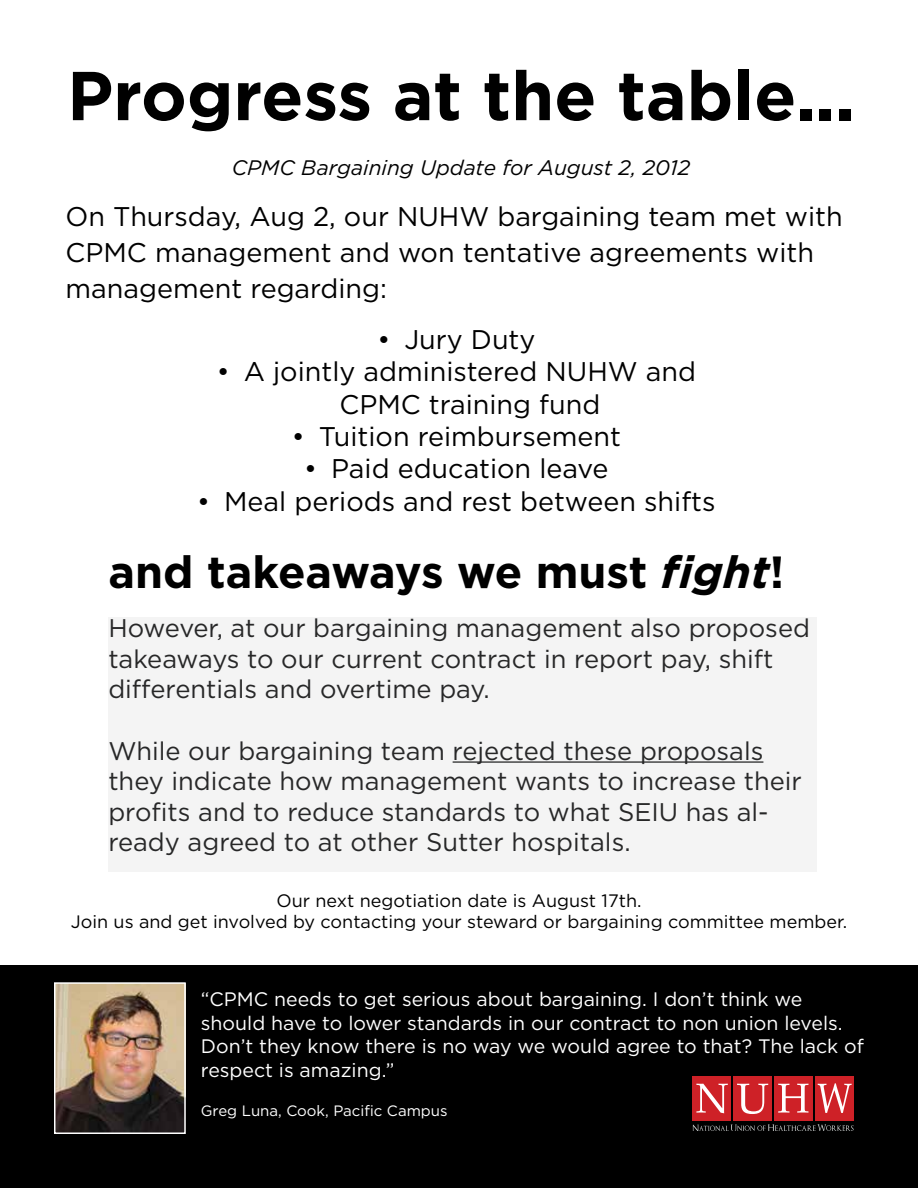
<style>
.page{position:relative;width:918px;height:1188px;background:#fff}
.page>*{position:absolute;margin:0;border:0;box-sizing:border-box;transform-origin:0 0}
.t1{font:700 69px "Gotham";color:#000}
.t2{font:700 45px "Gotham";letter-spacing:-.005em;color:#000}
.t3{font:27px/36px "Gotham";color:#000}
.t4{font:25.5px/30.6px "Gotham";color:#000}
.t5{font:italic 21px "Gotham";color:#000}
.t6{font:19.5px/23.4px "Gotham";color:#fff}
.t7{font:18px/21.6px "Gotham";color:#000;text-align:center}
.t8{font:15px "Gotham";color:#fff}
.s1{font-style:italic}
</style>
<div class="page">
<div style="left:0;top:966px;width:918px;height:222px;background:#000"></div>
<img style="left:57px;top:985px;width:126px;height:146px">
<div style="left:54px;top:982px;width:132px;height:152px;border:2px solid #fff"></div>
<svg style="left:692px;top:1124px;width:162px;height:7px"></svg>
<div style="left:815px;top:1076px;width:38px;height:45px;background:#ce2127"></div>
<div style="left:774px;top:1076px;width:39px;height:45px;background:#ce2127"></div>
<div style="left:734px;top:1076px;width:38px;height:45px;background:#ce2127"></div>
<div style="left:693px;top:1076px;width:38px;height:45px;background:#ce2127"></div>
<svg style="left:696px;top:1084px;width:32px;height:29px"></svg>
<svg style="left:737px;top:1084px;width:31px;height:30px"></svg>
<svg style="left:778px;top:1084px;width:30px;height:29px"></svg>
<svg style="left:818px;top:1083px;width:34px;height:30px"></svg>
<div style="left:108px;top:617px;width:709px;height:255px;background:#f4f4f4"></div>
<h1 class="t1" style="left:67px;top:50px;width:789px">Progress at the table...</h1>
<p class="t5" style="left:232px;top:154px;width:460px">CPMC Bargaining Update for August 2, 2012</p>
<p class="t3" style="left:66px;top:198px;width:779px">On Thursday, Aug 2, our NUHW bargaining team met with<br>CPMC management and won tentative agreements with management regarding:</p>
<p class="t3" style="left:377px;top:321px;width:160px">• Jury Duty</p>
<p class="t3" style="left:340px;top:355px;width:358px;line-height:32.4px;text-indent:-123px">• A jointly administered NUHW and<br>CPMC training fund</p>
<p class="t3" style="left:292px;top:418px;width:331px">• Tuition reimbursement</p>
<p class="t3" style="left:304px;top:450px;width:306px">• Paid education leave</p>
<p class="t3" style="left:197px;top:483px;width:520px">• Meal periods and rest between shifts</p>
<h2 class="t2" style="left:109px;top:542px;width:677px">and takeaways we must <span class="s1">fight</span>!</h2>
<p class="t4" style="left:108px;top:612px;width:703px">However, at our bargaining management also proposed takeaways to our current contract in report pay, shift differentials and overtime pay.</p>
<p class="t4" style="left:108px;top:735px;width:695px">While our bargaining team rejected these proposals they indicate how management wants to increase their profits and to reduce standards to what SEIU has al&shy;ready agreed to at other Sutter hospitals.</p>
<p class="t7" style="left:71px;top:889px;width:778px">Our next negotiation date is August 17th.<br>Join us and get involved by contacting your steward or bargaining committee member.</p>
<p class="t6" style="left:201px;top:987px;width:665px">“CPMC needs to get serious about bargaining. I don’t think we should have to lower standards in our contract to non union levels.<br>Don’t they know there is no way we would agree to that? The lack of respect is amazing.”</p>
<p class="t8" style="left:201px;top:1101px;width:248px">Greg Luna, Cook, Pacific Campus</p>
</div>
